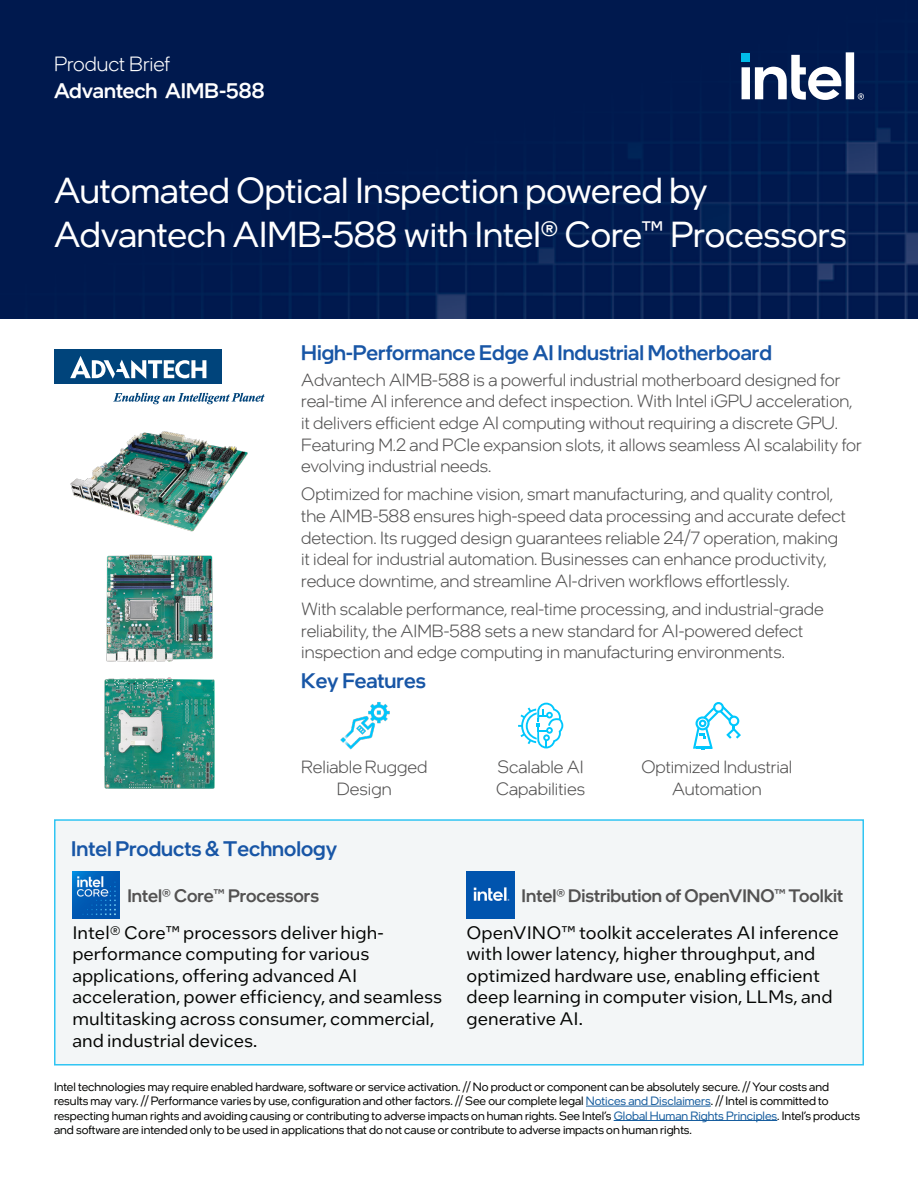
<style>
.page{position:relative;width:918px;height:1188px;background:#fff}
.page>*{position:absolute;margin:0;border:0;box-sizing:border-box;transform-origin:0 0}
.t1{font:36px/43.2px "Intel One Display";color:#fff}
.t2{font:500 21px "Intel One Display";color:#1856a6}
.t3{font:500 21px "Intel One Display";color:#fff}
.t4{font:300 21px "Intel One Display";letter-spacing:-.005em;color:#fff}
.t5{font:300 18px/21.6px "Intel One Display";color:#535252}
.t6{font:18px/21.6px "Intel One Text";color:#040503}
.t7{font:500 18px "Intel One Display";color:#535252}
.t8{font:12px/14.4px "Intel One Display";color:#040503}
.s1{color:#175d9e}
</style>
<div class="page">
<div style="left:0;top:0;width:918px;height:319px;background:#00194e"></div>
<div style="left:741px;top:53px;width:9px;height:9px;background:#00bbe8"></div>
<svg style="left:742px;top:52px;width:122px;height:48px"></svg>
<hr style="left:586px;top:1106px;width:125px;height:1px;background:#175d9e">
<hr style="left:614px;top:1120px;width:163px;height:1px;background:#175d9e">
<div style="left:54px;top:819px;width:810px;height:247px;background:#f3f6f7;border:2px solid #30c5f3"></div>
<div style="left:54px;top:349px;width:168px;height:34px;background:#00447b"></div>
<svg style="left:70px;top:356px;width:136px;height:23px"></svg>
<svg style="left:113px;top:393px;width:152px;height:11px"></svg>
<img style="left:70px;top:431px;width:178px;height:101px">
<img style="left:104px;top:554px;width:111px;height:235px">
<img style="left:72px;top:871px;width:48px;height:48px">
<img style="left:467px;top:871px;width:47px;height:48px">
<img style="left:340px;top:702px;width:50px;height:48px">
<svg style="left:518px;top:703px;width:45px;height:45px"></svg>
<svg style="left:693px;top:702px;width:48px;height:47px"></svg>
<p class="t4" style="left:54px;top:50px;width:118px">Product Brief</p>
<p class="t3" style="left:54px;top:77px;width:212px">Advantech AIMB-588</p>
<p class="t1" style="left:54px;top:169px;width:794px">Automated Optical Inspection powered by<br>Advantech AIMB-588 with Intel® Core™ Processors</p>
<p class="t2" style="left:301px;top:339px;width:472px">High-Performance Edge AI Industrial Motherboard</p>
<p class="t5" style="left:301px;top:368px;width:562px">Advantech AIMB-588 is a powerful industrial motherboard designed for real-time AI inference and defect inspection. With Intel iGPU acceleration, it delivers efficient edge AI computing without requiring a discrete GPU.<br>Featuring M.2 and PCIe expansion slots, it allows seamless AI scalability for evolving industrial needs.</p>
<p class="t5" style="left:301px;top:483px;width:546px">Optimized for machine vision, smart manufacturing, and quality control, the AIMB-588 ensures high-speed data processing and accurate defect detection. Its rugged design guarantees reliable 24/7 operation, making it ideal for industrial automation. Businesses can enhance productivity, reduce downtime, and streamline AI-driven workflows effortlessly.</p>
<p class="t5" style="left:301px;top:598px;width:524px">With scalable performance, real-time processing, and industrial-grade reliability, the AIMB-588 sets a new standard for AI-powered defect inspection and edge computing in manufacturing environments.</p>
<p class="t2" style="left:301px;top:668px;width:126px">Key Features</p>
<p class="t5" style="left:301px;top:756px;width:127px;text-align:center">Reliable Rugged<br>Design</p>
<p class="t5" style="left:496px;top:756px;width:90px">Scalable AI<br>Capabilities</p>
<p class="t5" style="left:641px;top:756px;width:153px;text-align:center">Optimized Industrial<br>Automation</p>
<p class="t2" style="left:71px;top:835px;width:267px">Intel Products &amp; Technology</p>
<p class="t7" style="left:127px;top:884px;width:193px">Intel® Core™ Processors</p>
<p class="t7" style="left:522px;top:884px;width:323px">Intel® Distribution of OpenVINO™ Toolkit</p>
<p class="t6" style="left:72px;top:921px;width:372px">Intel® Core™ processors deliver high&shy;performance computing for various applications, offering advanced AI acceleration, power efficiency, and seamless multitasking across consumer, commercial, and industrial devices.</p>
<p class="t6" style="left:467px;top:921px;width:374px">OpenVINO™ toolkit accelerates AI inference with lower latency, higher throughput, and optimized hardware use, enabling efficient deep learning in computer vision, LLMs, and generative AI.</p>
<p class="t8" style="left:54px;top:1079px;width:808px">Intel technologies may require enabled hardware, software or service activation. // No product or component can be absolutely secure. // Your costs and results may vary. // Performance varies by use, configuration and other factors. // See our complete legal <span class="s1">Notices and Disclaimers</span>. // Intel is committed to respecting human rights and avoiding causing or contributing to adverse impacts on human rights. See Intel’s <span class="s1">Global Human Rights Principles</span>. Intel’s products and software are intended only to be used in applications that do not cause or contribute to adverse impacts on human rights.</p>
</div>
